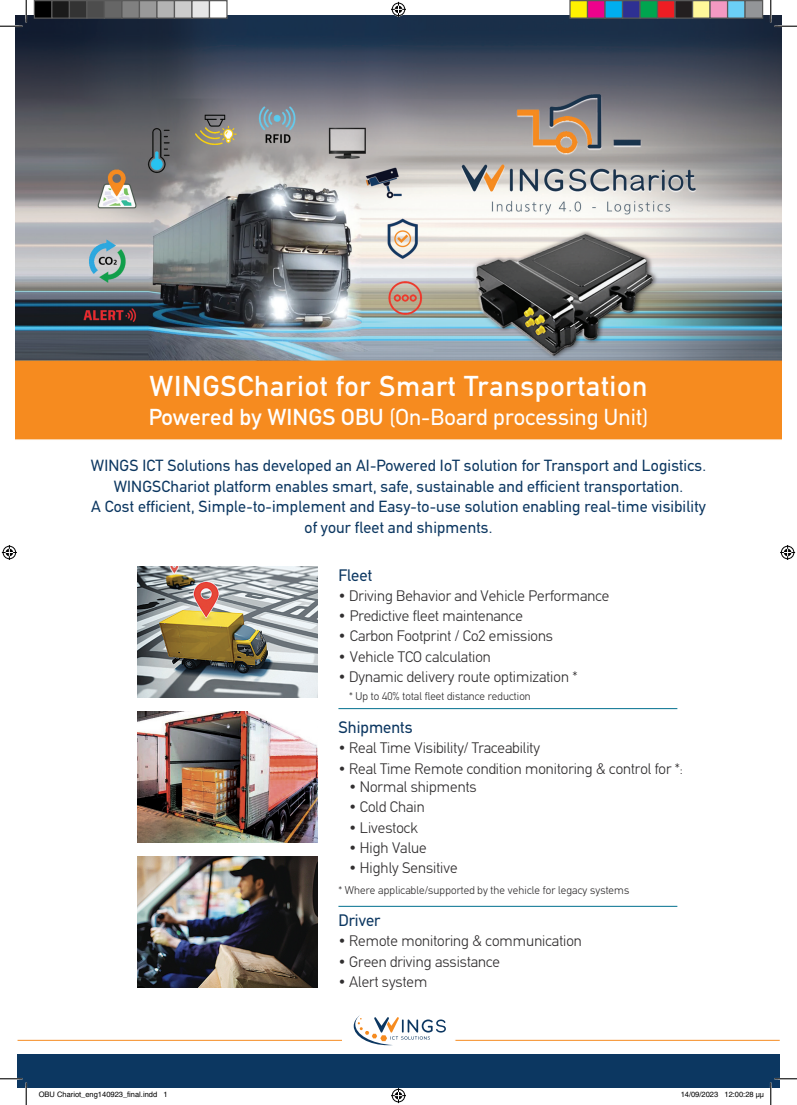
<style>
.page{position:relative;width:797px;height:1105px;background:#fff}
.page>*{position:absolute;margin:0;border:0;box-sizing:border-box;transform-origin:0 0}
.t1{font:500 28.88px "PF Din Text";letter-spacing:.025em;color:#fff}
.t2{font:23.25px "PF Din Text";letter-spacing:.005em;color:#fff}
.t3{font:16.75px "PF Din Text";color:#0c3761}
.t4{font:16.25px/20.8px "PF Din Text";letter-spacing:.01em;color:#0c3761;text-align:center}
.t5{font:300 15.38px "PF Din Text";color:#312f30}
.t6{font:300 11.25px "PF Din Text";letter-spacing:.01em;color:#312f30}
.t7{font:7.5px "Helvetica";color:#000}
.s1{font-weight:500}
</style>
<div class="page">
<img style="left:16px;top:16px;width:765px;height:424px">
<div style="left:17px;top:1054px;width:762px;height:34px;background:#0c3761"></div>
<hr style="left:18px;top:1040px;width:761px;height:1px;background:#f68b1f">
<div style="left:342px;top:1024px;width:113px;height:23px;background:#fff"></div>
<svg style="left:354px;top:1015px;width:92px;height:30px"></svg>
<img style="left:137px;top:567px;width:180px;height:131px">
<img style="left:137px;top:711px;width:180px;height:131px">
<img style="left:137px;top:856px;width:180px;height:131px">
<hr style="left:338px;top:708px;width:339px;height:1px;background:#006f8e">
<hr style="left:338px;top:906px;width:339px;height:1px;background:#006f8e">
<svg style="left:0;top:0;width:27px;height:27px"></svg>
<svg style="left:0;top:1078px;width:27px;height:27px"></svg>
<svg style="left:770px;top:0;width:27px;height:27px"></svg>
<svg style="left:770px;top:1078px;width:27px;height:27px"></svg>
<svg style="left:391px;top:2px;width:15px;height:15px"></svg>
<svg style="left:391px;top:1088px;width:15px;height:15px"></svg>
<svg style="left:2px;top:545px;width:15px;height:15px"></svg>
<svg style="left:780px;top:545px;width:15px;height:15px"></svg>
<div style="left:34px;top:1px;width:18px;height:17px;background:#000"></div>
<div style="left:34px;top:0;width:18px;height:19px;border:1px solid #595959"></div>
<div style="left:52px;top:1px;width:17px;height:17px;background:#1a1a1a"></div>
<div style="left:51px;top:0;width:19px;height:19px;border:1px solid #595959"></div>
<div style="left:69px;top:1px;width:18px;height:17px;background:#333"></div>
<div style="left:69px;top:0;width:19px;height:19px;border:1px solid #595959"></div>
<div style="left:87px;top:1px;width:17px;height:17px;background:#4d4d4d"></div>
<div style="left:86px;top:0;width:19px;height:19px;border:1px solid #595959"></div>
<div style="left:104px;top:1px;width:18px;height:17px;background:#666"></div>
<div style="left:104px;top:0;width:18px;height:19px;border:1px solid #595959"></div>
<div style="left:122px;top:1px;width:17px;height:17px;background:#808080"></div>
<div style="left:121px;top:0;width:19px;height:19px;border:1px solid #595959"></div>
<div style="left:139px;top:1px;width:18px;height:17px;background:#999"></div>
<div style="left:139px;top:0;width:19px;height:19px;border:1px solid #595959"></div>
<div style="left:157px;top:1px;width:17px;height:17px;background:#b3b3b3"></div>
<div style="left:156px;top:0;width:19px;height:19px;border:1px solid #595959"></div>
<div style="left:174px;top:1px;width:18px;height:17px;background:#ccc"></div>
<div style="left:174px;top:0;width:18px;height:19px;border:1px solid #595959"></div>
<div style="left:192px;top:1px;width:17px;height:17px;background:#e6e6e6"></div>
<div style="left:191px;top:0;width:19px;height:19px;border:1px solid #595959"></div>
<div style="left:209px;top:1px;width:18px;height:17px;background:#fff"></div>
<div style="left:209px;top:0;width:19px;height:19px;border:1px solid #595959"></div>
<div style="left:570px;top:1px;width:17px;height:17px;background:#fff101"></div>
<div style="left:569px;top:0;width:19px;height:19px;border:1px solid #595959"></div>
<div style="left:587px;top:1px;width:18px;height:17px;background:#ed028c"></div>
<div style="left:587px;top:0;width:18px;height:19px;border:1px solid #595959"></div>
<div style="left:605px;top:1px;width:17px;height:17px;background:#00aeef"></div>
<div style="left:604px;top:0;width:19px;height:19px;border:1px solid #595959"></div>
<div style="left:622px;top:1px;width:18px;height:17px;background:#2e3092"></div>
<div style="left:622px;top:0;width:18px;height:19px;border:1px solid #595959"></div>
<div style="left:640px;top:1px;width:17px;height:17px;background:#00a54f"></div>
<div style="left:639px;top:0;width:19px;height:19px;border:1px solid #595959"></div>
<div style="left:657px;top:1px;width:18px;height:17px;background:#ee1d23"></div>
<div style="left:657px;top:0;width:18px;height:19px;border:1px solid #595959"></div>
<div style="left:675px;top:1px;width:17px;height:17px;background:#231f20"></div>
<div style="left:674px;top:0;width:19px;height:19px;border:1px solid #595959"></div>
<div style="left:692px;top:1px;width:18px;height:17px;background:#fff79a"></div>
<div style="left:692px;top:0;width:18px;height:19px;border:1px solid #595959"></div>
<div style="left:710px;top:1px;width:17px;height:17px;background:#f499c2"></div>
<div style="left:709px;top:0;width:19px;height:19px;border:1px solid #595959"></div>
<div style="left:727px;top:1px;width:18px;height:17px;background:#6bcff6"></div>
<div style="left:727px;top:0;width:18px;height:19px;border:1px solid #595959"></div>
<div style="left:745px;top:1px;width:17px;height:17px;background:#939598"></div>
<div style="left:744px;top:0;width:19px;height:19px;border:1px solid #595959"></div>
<p class="t1" style="left:149px;top:370px;width:499px">WINGSChariot for Smart Transportation</p>
<p class="t2" style="left:149px;top:404px;width:501px"><span class="s1">Powered by WINGS OBU</span> (On-Board processing Unit)</p>
<p class="t4" style="left:91px;top:455px;width:616px">WINGS ICT Solutions has developed an AI-Powered IoT solution for Transport and Logistics.<br>WINGSChariot platform enables smart, safe, sustainable and efficient transportation.<br>Α Cost efficient, Simple-to-implement and Easy-to-use solution enabling real-time visibility of your fleet and shipments.</p>
<p class="t3" style="left:338px;top:565px;width:35px">Fleet</p>
<p class="t5" style="left:338px;top:586px;width:272px">• Driving Behavior and Vehicle Performance</p>
<p class="t5" style="left:338px;top:607px;width:186px">• Predictive fleet maintenance</p>
<p class="t5" style="left:338px;top:627px;width:216px">• Carbon Footprint / Co2 emissions</p>
<p class="t5" style="left:338px;top:647px;width:154px">• Vehicle TCO calculation</p>
<p class="t5" style="left:338px;top:667px;width:240px">• Dynamic delivery route optimization *</p>
<p class="t6" style="left:349px;top:690px;width:183px">* Up to 40% total fleet distance reduction</p>
<p class="t3" style="left:338px;top:718px;width:76px">Shipments</p>
<p class="t5" style="left:338px;top:739px;width:203px">• Real Time Visibility/ Traceability</p>
<p class="t5" style="left:338px;top:759px;width:346px">• Real Time Remote condition monitoring &amp; control for *:</p>
<p class="t5" style="left:349px;top:778px;width:129px">• Normal shipments</p>
<p class="t5" style="left:349px;top:798px;width:77px">• Cold Chain</p>
<p class="t5" style="left:349px;top:818px;width:70px">• Livestock</p>
<p class="t5" style="left:349px;top:839px;width:79px">• High Value</p>
<p class="t5" style="left:349px;top:859px;width:110px">• Highly Sensitive</p>
<p class="t6" style="left:338px;top:883px;width:292px">* Where applicable/supported by the vehicle for legacy systems</p>
<p class="t3" style="left:338px;top:911px;width:44px">Driver</p>
<p class="t5" style="left:338px;top:932px;width:245px">• Remote monitoring &amp; communication</p>
<p class="t5" style="left:338px;top:952px;width:163px">• Green driving assistance</p>
<p class="t5" style="left:338px;top:973px;width:90px">• Alert system</p>
<p class="t7" style="left:39px;top:1090px;width:130px">OBU Chariot_eng140923_final.indd 1</p>
<p class="t7" style="left:680px;top:1090px;width:85px">14/09/2023 12:00:28 µµ</p>
</div>
